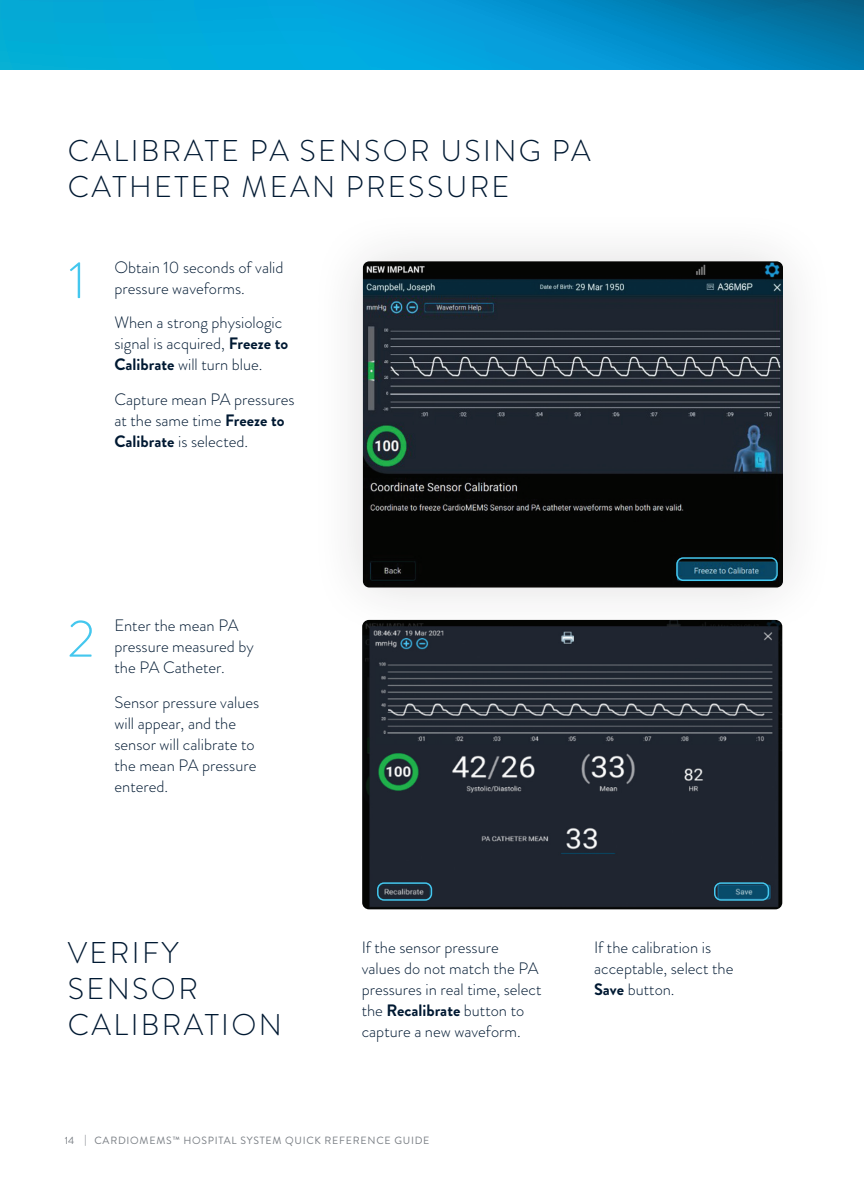
<style>
.page{position:relative;width:864px;height:1188px;background:#fff}
.page>*{position:absolute;margin:0;border:0;box-sizing:border-box;transform-origin:0 0}
.t1{font:300 52.5px "Brandon Grotesque";color:#44c7ee}
.t2{font:300 30px/36px "Brandon Grotesque";letter-spacing:.08em;color:#001932}
.t3{font:300 16.5px/21px "Brandon Grotesque";color:#001932}
.t4{font:10.5px "Brandon Grotesque";letter-spacing:.07em;color:#787d83}
.s1{font-weight:700}
</style>
<div class="page">
<svg style="left:0;top:0;width:864px;height:70px;background:#029acf"></svg>
<div style="left:309px;top:208px;width:528px;height:433px;background:#fafafa"></div>
<img style="left:363px;top:261px;width:420px;height:327px">
<div style="left:676px;top:557px;width:102px;height:24px;border:2px solid #44c7ee;border-radius:6px"></div>
<img style="left:362px;top:620px;width:420px;height:289px">
<div style="left:714px;top:882px;width:55px;height:19px;border:2px solid #44c7ee;border-radius:6px"></div>
<div style="left:377px;top:882px;width:55px;height:19px;border:2px solid #44c7ee;border-radius:6px"></div>
<p class="t2" style="left:68px;top:133px;width:525px">CALIBRATE PA SENSOR USING PA<br>CATHETER MEAN PRESSURE</p>
<p class="t1" style="left:69px;top:244px;width:18px">1</p>
<p class="t3" style="left:114px;top:257px;width:171px">Obtain 10 seconds of valid pressure waveforms.</p>
<p class="t3" style="left:114px;top:312px;width:175px">When a strong physiologic signal is acquired, <span class="s1">Freeze to<br>Calibrate</span> will turn blue.</p>
<p class="t3" style="left:114px;top:389px;width:182px">Capture mean PA pressures at the same time <span class="s1">Freeze to<br>Calibrate</span> is selected.</p>
<p class="t1" style="left:68px;top:603px;width:29px">2</p>
<p class="t3" style="left:114px;top:615px;width:141px">Enter the mean PA pressure measured by the PA Catheter.</p>
<p class="t3" style="left:114px;top:692px;width:146px">Sensor pressure values will appear, and the sensor will calibrate to the mean PA pressure entered.</p>
<p class="t2" style="left:68px;top:935px;width:216px">VERIFY<br>SENSOR<br>CALIBRATION</p>
<p class="t3" style="left:362px;top:937px;width:181px">If the sensor pressure values do not match the PA pressures in real time, select the <span class="s1">Recalibrate</span> button to capture a new waveform.</p>
<p class="t3" style="left:594px;top:937px;width:141px">If the calibration is acceptable, select the<br><span class="s1">Save</span> button.</p>
<p class="t4" style="left:65px;top:1133px;width:366px">14 | CARDIOMEMS™ HOSPITAL SYSTEM QUICK REFERENCE GUIDE</p>
</div>
